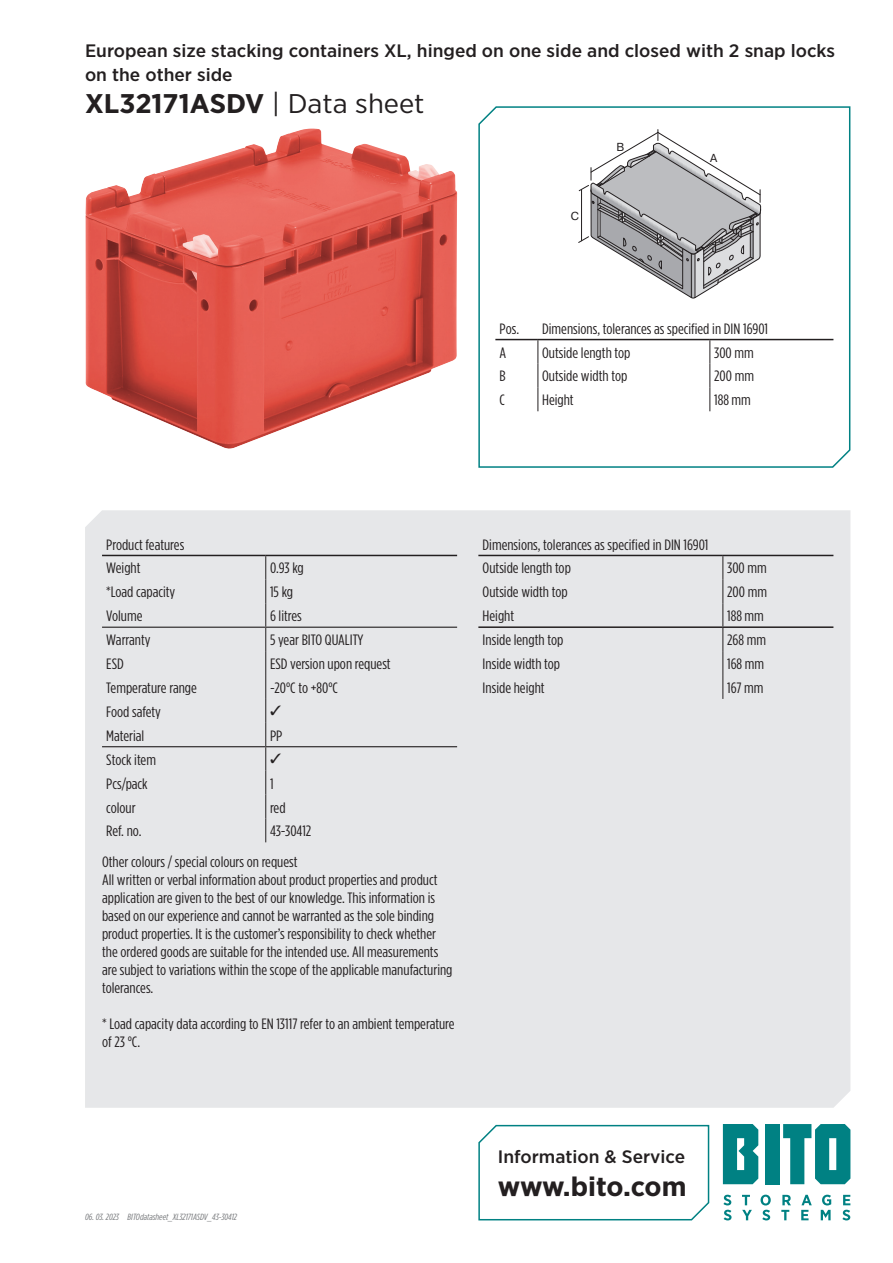
<style>
.page{position:relative;width:893px;height:1263px;background:#fff}
.page>*{position:absolute;margin:0;border:0;box-sizing:border-box;transform-origin:0 0}
.Datenblatt_Überschri{font:700 27px "Gotham Narrow";color:#231f20;scale:1.1 1}
.Datenblatt_Überschri-2{font:500 18px/24px "Gotham Narrow";color:#231f20;scale:1.1 1}
.t1{font:15px/18px "Gotham Condensed";color:#231f20;scale:1.1 1}
.t2{font:11.55px "Bito Pragmatica";color:#231f20}
.Dateiname{font:italic 9px "Gotham Condensed";color:#76787b;scale:1.1 1}
.s1{font-weight:400}
</style>
<div class="page">
<div style="left:85px;top:510px;width:765px;height:598px;background:#e6e7e9"></div>
<div style="left:765px;top:1124px;width:15px;height:60px;background:#008183"></div>
<svg style="left:723px;top:1124px;width:35px;height:60px"></svg>
<svg style="left:783px;top:1124px;width:67px;height:60px"></svg>
<svg style="left:723px;top:1195px;width:8px;height:25px"></svg>
<svg style="left:742px;top:1195px;width:10px;height:25px"></svg>
<svg style="left:761px;top:1195px;width:10px;height:25px"></svg>
<svg style="left:781px;top:1195px;width:10px;height:25px"></svg>
<svg style="left:801px;top:1195px;width:11px;height:25px"></svg>
<svg style="left:821px;top:1195px;width:10px;height:25px"></svg>
<svg style="left:842px;top:1195px;width:8px;height:25px"></svg>
<svg style="left:478px;top:1124px;width:232px;height:97px"></svg>
<svg style="left:478px;top:106px;width:373px;height:362px"></svg>
<hr style="left:102px;top:555px;width:164px;height:1px;background:#231f20">
<hr style="left:266px;top:555px;width:191px;height:1px;background:#231f20">
<hr style="left:102px;top:627px;width:164px;height:1px;background:#231f20">
<hr style="left:266px;top:627px;width:191px;height:1px;background:#231f20">
<hr style="left:102px;top:746px;width:164px;height:1px;background:#231f20">
<hr style="left:266px;top:746px;width:191px;height:1px;background:#231f20">
<hr style="left:478px;top:555px;width:245px;height:1px;background:#231f20">
<hr style="left:723px;top:555px;width:110px;height:1px;background:#231f20">
<hr style="left:478px;top:626px;width:245px;height:2px;background:#231f20">
<hr style="left:723px;top:626px;width:110px;height:2px;background:#231f20">
<svg style="left:722px;top:556px;width:1px;height:143px"></svg>
<img style="left:85px;top:129px;width:372px;height:320px">
<svg style="left:578px;top:130px;width:183px;height:169px"></svg>
<hr style="left:495px;top:339px;width:43px;height:1px;background:#231f20">
<hr style="left:538px;top:339px;width:172px;height:1px;background:#231f20">
<hr style="left:710px;top:339px;width:123px;height:1px;background:#231f20">
<svg style="left:537px;top:340px;width:1px;height:71px"></svg>
<svg style="left:709px;top:340px;width:1px;height:71px"></svg>
<svg style="left:265px;top:556px;width:16px;height:286px"></svg>
<p class="Datenblatt_Überschri-2" style="left:85px;top:38px;width:683px">European size stacking containers XL, hinged on one side and closed with 2 snap locks on the other side</p>
<p class="Datenblatt_Überschri" style="left:85px;top:86px;width:310px">XL32171ASDV <span class="s1">| Data sheet</span></p>
<p class="t2" style="left:571px;top:209px;width:10px">C</p>
<p class="t2" style="left:616px;top:140px;width:9px">B</p>
<p class="t2" style="left:710px;top:151px;width:9px">A</p>
<p class="t1" style="left:500px;top:319px;width:19px">Pos.</p>
<p class="t1" style="left:542px;top:319px;width:207px">Dimensions, tolerances as specified in DIN 16901</p>
<p class="t1" style="left:500px;top:343px;width:8px">A</p>
<p class="t1" style="left:542px;top:343px;width:82px">Outside length top</p>
<p class="t1" style="left:714px;top:343px;width:38px">300 mm</p>
<p class="t1" style="left:500px;top:367px;width:7px">B</p>
<p class="t1" style="left:542px;top:367px;width:79px">Outside width top</p>
<p class="t1" style="left:714px;top:367px;width:38px">200 mm</p>
<p class="t1" style="left:500px;top:391px;width:6px">C</p>
<p class="t1" style="left:542px;top:391px;width:30px">Height</p>
<p class="t1" style="left:714px;top:391px;width:35px">188 mm</p>
<p class="t1" style="left:106px;top:535px;width:72px">Product features</p>
<p class="t1" style="left:106px;top:559px;width:33px">Weight</p>
<p class="t1" style="left:270px;top:559px;width:32px">0.93 kg</p>
<p class="t1" style="left:106px;top:583px;width:64px">*Load capacity</p>
<p class="t1" style="left:270px;top:583px;width:23px">15 kg</p>
<p class="t1" style="left:106px;top:607px;width:34px">Volume</p>
<p class="t1" style="left:270px;top:607px;width:30px">6 litres</p>
<p class="t1" style="left:106px;top:631px;width:42px">Warranty</p>
<p class="t1" style="left:270px;top:631px;width:86px">5 year BITO QUALITY</p>
<p class="t1" style="left:106px;top:655px;width:17px">ESD</p>
<p class="t1" style="left:270px;top:655px;width:111px">ESD version upon request</p>
<p class="t1" style="left:106px;top:678px;width:84px">Temperature range</p>
<p class="t1" style="left:270px;top:678px;width:63px">-20°C to +80°C</p>
<p class="t1" style="left:106px;top:702px;width:51px">Food safety</p>
<p class="t1" style="left:106px;top:726px;width:36px">Material</p>
<p class="t1" style="left:270px;top:726px;width:13px">PP</p>
<p class="t1" style="left:106px;top:750px;width:47px">Stock item</p>
<p class="t1" style="left:106px;top:774px;width:39px">Pcs/pack</p>
<p class="t1" style="left:270px;top:774px;width:5px">1</p>
<p class="t1" style="left:106px;top:798px;width:28px">colour</p>
<p class="t1" style="left:270px;top:798px;width:16px">red</p>
<p class="t1" style="left:106px;top:822px;width:34px">Ref. no.</p>
<p class="t1" style="left:270px;top:822px;width:39px">43-30412</p>
<p class="t1" style="left:102px;top:852px;width:179px">Other colours / special colours on request</p>
<p class="t1" style="left:102px;top:870px;width:320px">All written or verbal information about product properties and product application are given to the best of our knowledge. This information is based on our experience and cannot be warranted as the sole binding product properties. It is the customer’s responsibility to check whether the ordered goods are suitable for the intended use. All measurements are subject to variations within the scope of the applicable manufacturing tolerances.</p>
<p class="t1" style="left:102px;top:1014px;width:322px">* Load capacity data according to EN 13117 refer to an ambient temperature of 23 °C.</p>
<p class="t1" style="left:483px;top:535px;width:207px">Dimensions, tolerances as specified in DIN 16901</p>
<p class="t1" style="left:483px;top:559px;width:82px">Outside length top</p>
<p class="t1" style="left:727px;top:559px;width:38px">300 mm</p>
<p class="t1" style="left:483px;top:583px;width:79px">Outside width top</p>
<p class="t1" style="left:727px;top:583px;width:38px">200 mm</p>
<p class="t1" style="left:483px;top:607px;width:30px">Height</p>
<p class="t1" style="left:727px;top:607px;width:35px">188 mm</p>
<p class="t1" style="left:483px;top:631px;width:75px">Inside length top</p>
<p class="t1" style="left:727px;top:631px;width:37px">268 mm</p>
<p class="t1" style="left:483px;top:655px;width:72px">Inside width top</p>
<p class="t1" style="left:727px;top:655px;width:35px">168 mm</p>
<p class="t1" style="left:483px;top:678px;width:58px">Inside height</p>
<p class="t1" style="left:727px;top:678px;width:35px">167 mm</p>
<p class="Dateiname" style="left:85px;top:1212px;width:32px">06. 03. 2023</p>
<p class="Dateiname" style="left:128px;top:1212px;width:101px">BITOdatasheet_XL32171ASDV_43-30412</p>
<p class="Datenblatt_Überschri-2" style="left:498px;top:1144px;width:172px">Information &amp; Service</p>
<h1 class="Datenblatt_Überschri" style="left:498px;top:1169px;width:173px">www.bito.com</h1>
</div>
